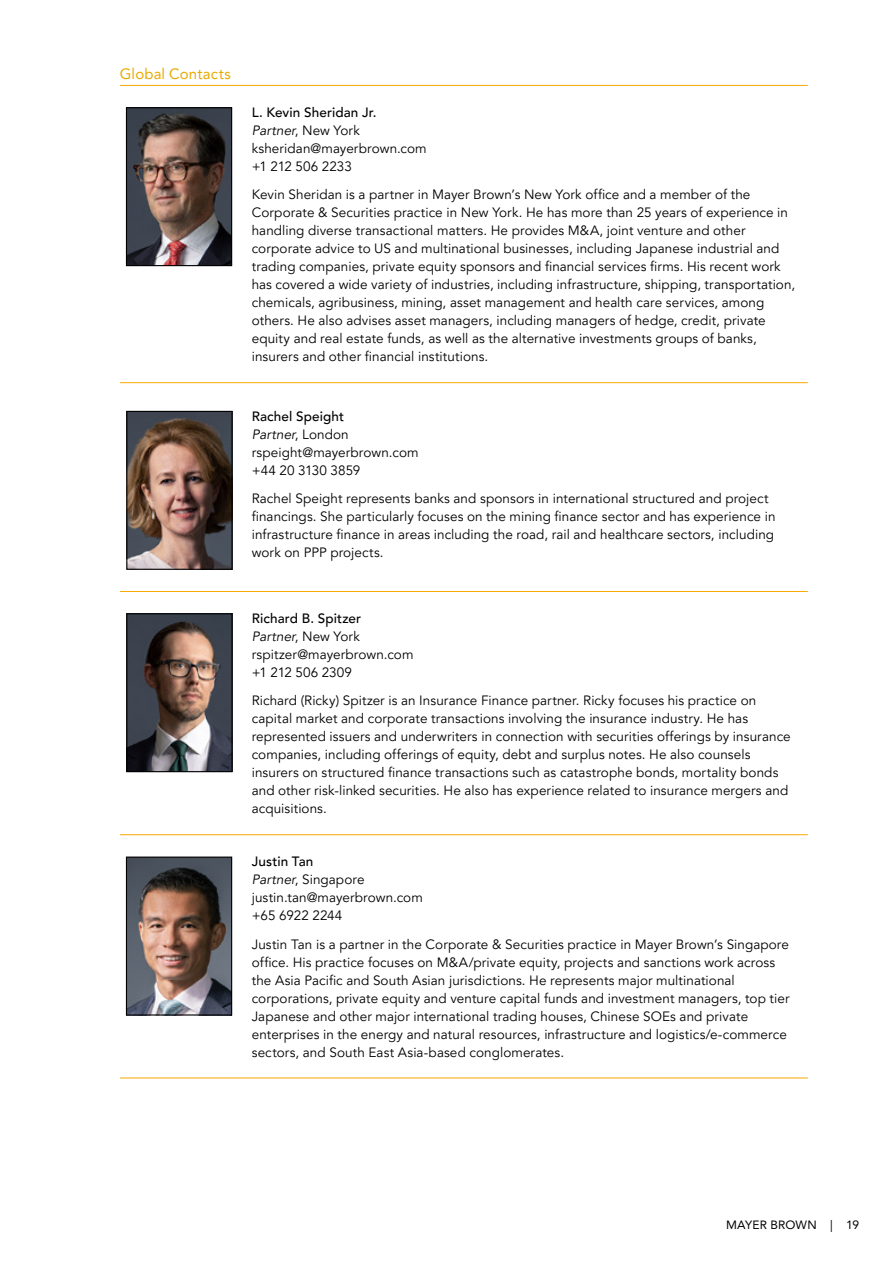
<style>
.page{position:relative;width:893px;height:1263px;background:#fff}
.page>*{position:absolute;margin:0;border:0;box-sizing:border-box;transform-origin:0 0}
.t1{font:15px "Avenir LT Pro";letter-spacing:.005em;color:#e9aa00}
.t2{font:13.5px/18px "Avenir LT Pro";letter-spacing:.005em;color:#000}
.t3{font:12px "Avenir LT Pro";letter-spacing:.005em;color:#000}
.s1{font-weight:500}
.s2{font-style:italic}
</style>
<div class="page">
<hr style="left:120px;top:382px;width:119px;height:1px;background:#f8a800">
<hr style="left:239px;top:382px;width:569px;height:1px;background:#f8a800">
<hr style="left:120px;top:85px;width:119px;height:1px;background:#f8a800">
<hr style="left:239px;top:85px;width:569px;height:1px;background:#f8a800">
<img style="left:128px;top:109px;width:102px;height:155px">
<div style="left:126px;top:107px;width:106px;height:159px;border:1px solid #000"></div>
<hr style="left:120px;top:834px;width:119px;height:1px;background:#f8a800">
<hr style="left:239px;top:834px;width:569px;height:1px;background:#f8a800">
<hr style="left:120px;top:1077px;width:119px;height:1px;background:#f8a800">
<hr style="left:239px;top:1077px;width:569px;height:1px;background:#f8a800">
<hr style="left:120px;top:591px;width:119px;height:1px;background:#f8a800">
<hr style="left:239px;top:591px;width:569px;height:1px;background:#f8a800">
<img style="left:128px;top:413px;width:103px;height:155px">
<div style="left:126px;top:411px;width:107px;height:159px;border:1px solid #000"></div>
<img style="left:128px;top:615px;width:103px;height:155px">
<div style="left:126px;top:613px;width:107px;height:159px;border:1px solid #000"></div>
<img style="left:128px;top:858px;width:102px;height:155px">
<div style="left:126px;top:856px;width:106px;height:159px;border:1px solid #000"></div>
<p class="t1" style="left:120px;top:64px;width:112px">Global Contacts</p>
<p class="t2" style="left:252px;top:103px;width:177px"><span class="s1">L. Kevin Sheridan Jr.<br></span><span class="s2">Partner</span>, New York ksheridan@mayerbrown.com +1 212 506 2233</p>
<p class="t2" style="left:252px;top:186px;width:545px">Kevin Sheridan is a partner in Mayer Brown’s New York office and a member of the Corporate &amp; Securities practice in New York. He has more than 25 years of experience in handling diverse transactional matters. He provides M&amp;A, joint venture and other corporate advice to US and multinational businesses, including Japanese industrial and trading companies, private equity sponsors and financial services firms. His recent work has covered a wide variety of industries, including infrastructure, shipping, transportation, chemicals, agribusiness, mining, asset management and health care services, among others. He also advises asset managers, including managers of hedge, credit, private equity and real estate funds, as well as the alternative investments groups of banks, insurers and other financial institutions.</p>
<p class="t2" style="left:252px;top:407px;width:168px"><span class="s1">Rachel Speight<br></span><span class="s2">Partner</span>, London rspeight@mayerbrown.com +44 20 3130 3859</p>
<p class="t2" style="left:252px;top:490px;width:525px">Rachel Speight represents banks and sponsors in international structured and project financings. She particularly focuses on the mining finance sector and has experience in infrastructure finance in areas including the road, rail and healthcare sectors, including work on PPP projects.</p>
<p class="t2" style="left:252px;top:609px;width:163px"><span class="s1">Richard B. Spitzer<br></span><span class="s2">Partner</span>, New York rspitzer@mayerbrown.com +1 212 506 2309</p>
<p class="t2" style="left:252px;top:692px;width:540px">Richard (Ricky) Spitzer is an Insurance Finance partner. Ricky focuses his practice on capital market and corporate transactions involving the insurance industry. He has represented issuers and underwriters in connection with securities offerings by insurance companies, including offerings of equity, debt and surplus notes. He also counsels insurers on structured finance transactions such as catastrophe bonds, mortality bonds and other risk-linked securities. He also has experience related to insurance mergers and acquisitions.</p>
<p class="t2" style="left:252px;top:853px;width:173px"><span class="s1">Justin Tan<br></span><span class="s2">Partner</span>, Singapore justin.tan@mayerbrown.com +65 6922 2244</p>
<p class="t2" style="left:252px;top:935px;width:539px">Justin Tan is a partner in the Corporate &amp; Securities practice in Mayer Brown’s Singapore office. His practice focuses on M&amp;A/private equity, projects and sanctions work across the Asia Pacific and South Asian jurisdictions. He represents major multinational corporations, private equity and venture capital funds and investment managers, top tier Japanese and other major international trading houses, Chinese SOEs and private enterprises in the energy and natural resources, infrastructure and logistics/e-commerce sectors, and South East Asia-based conglomerates.</p>
<p class="t3" style="left:726px;top:1217px;width:135px">MAYER BROWN | 19</p>
</div>
